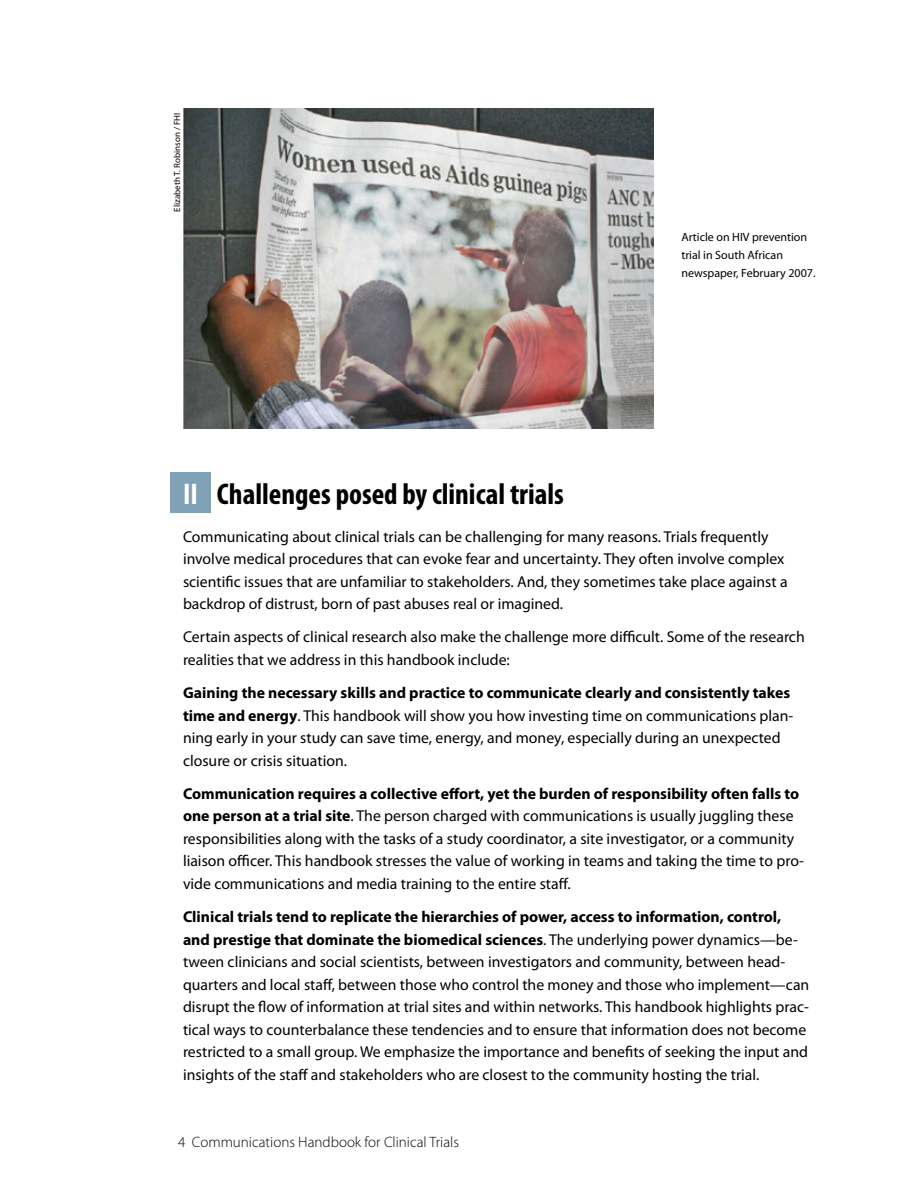
<style>
.page{position:relative;width:918px;height:1188px;background:#fff}
.page>*{position:absolute;margin:0;border:0;box-sizing:border-box;transform-origin:0 0}
.t1{font:700 condensed 30px "Myriad Pro";color:#000}
.t2{font:15.75px/22.5px "Myriad Pro";color:#000}
.t3{font:300 15px "Myriad Pro";color:#000}
.t4{font:12px/18px "Myriad Pro";color:#000}
.t5{font:9px "Myriad Pro";color:#000}
.s1{color:#fff}
.s2{font-weight:700}
</style>
<div class="page">
<div style="left:170px;top:472px;width:41px;height:41px;background:#80a1b6"></div>
<img style="left:184px;top:109px;width:469px;height:320px">
<p class="t5" style="left:171px;top:212px;width:100px;rotate:-90deg">Elizabeth T. Robinson / FHI</p>
<p class="t4" style="left:681px;top:228px;width:136px">Article on HIV prevention trial in South African newspaper, February 2007.</p>
<h1 class="t1" style="left:183px;top:475px;width:382px"><span class="s1">II</span> Challenges posed by clinical trials</h1>
<p class="t2" style="left:183px;top:525px;width:606px">Communicating about clinical trials can be challenging for many reasons. Trials frequently involve medical procedures that can evoke fear and uncertainty. They often involve complex scientific issues that are unfamiliar to stakeholders. And, they sometimes take place against a backdrop of distrust, born of past abuses real or imagined.</p>
<p class="t2" style="left:183px;top:626px;width:623px">Certain aspects of clinical research also make the challenge more difficult. Some of the research realities that we address in this handbook include:</p>
<p class="t2" style="left:183px;top:681px;width:612px"><span class="s2">Gaining the necessary skills and practice to communicate clearly and consistently takes time and energy</span>. This handbook will show you how investing time on communications plan&shy;ning early in your study can save time, energy, and money, especially during an unexpected closure or crisis situation.</p>
<p class="t2" style="left:183px;top:782px;width:623px"><span class="s2">Communication requires a collective effort, yet the burden of responsibility often falls to one person at a trial site</span>. The person charged with communications is usually juggling these responsibilities along with the tasks of a study coordinator, a site investigator, or a community liaison officer. This handbook stresses the value of working in teams and taking the time to pro&shy;vide communications and media training to the entire staff.</p>
<p class="t2" style="left:183px;top:905px;width:628px"><span class="s2">Clinical trials tend to replicate the hierarchies of power, access to information, control, and prestige that dominate the biomedical sciences</span>. The underlying power dynamics—be&shy;tween clinicians and social scientists, between investigators and community, between head&shy;quarters and local staff, between those who control the money and those who implement—can disrupt the flow of information at trial sites and within networks. This handbook highlights prac&shy;tical ways to counterbalance these tendencies and to ensure that information does not become restricted to a small group. We emphasize the importance and benefits of seeking the input and insights of the staff and stakeholders who are closest to the community hosting the trial.</p>
<p class="t3" style="left:178px;top:1133px;width:282px">4 Communications Handbook for Clinical Trials</p>
</div>
